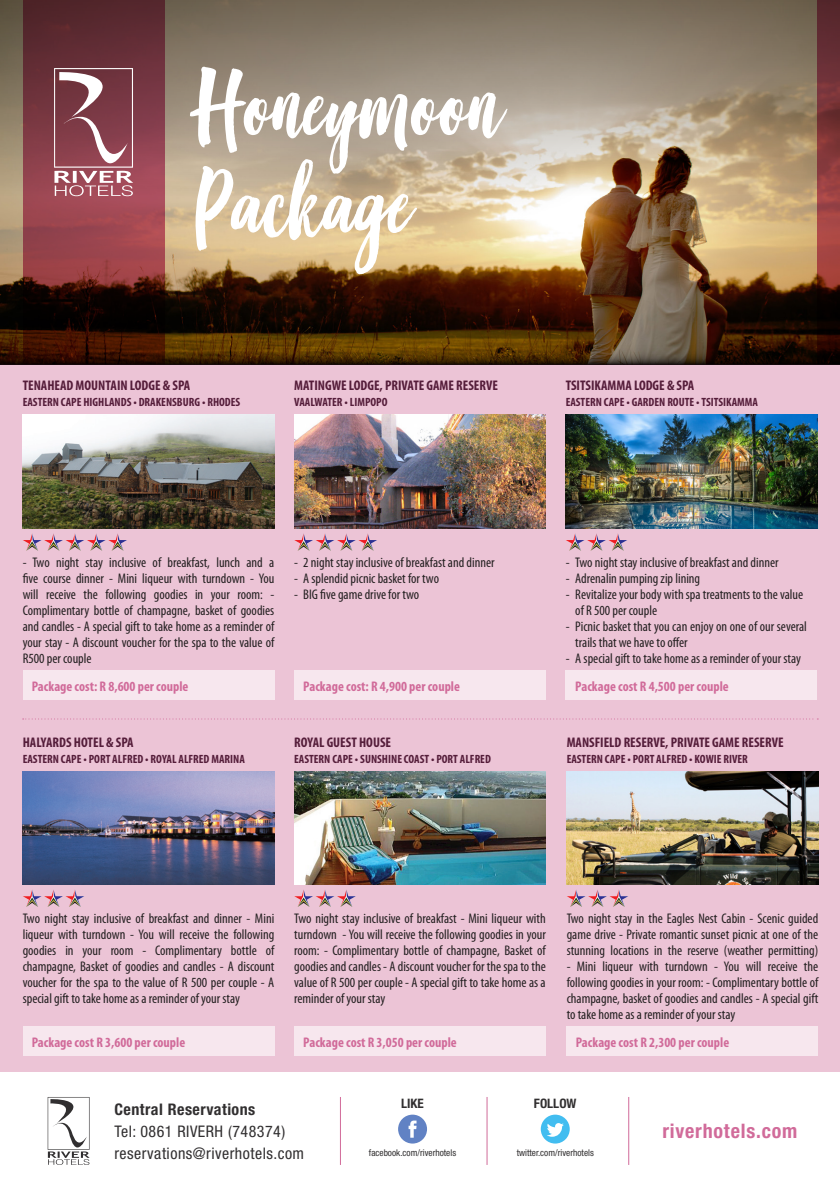
<style>
.page{position:relative;width:840px;height:1191px;background:#fff}
.page>*{position:absolute;margin:0;border:0;box-sizing:border-box;transform-origin:0 0}
.t1{font:100px "Good Vibes";color:#fff}
.t2{font:700 condensed 20px "Helvetica Neue LT Std";letter-spacing:.04em;color:#d16b9a}
.t3{font:condensed 16px "Helvetica Neue LT Std";letter-spacing:.03em;color:#312f30}
.t4{font:700 condensed 16px "Helvetica Neue LT Std";letter-spacing:.03em;color:#312f30}
.t5{font:condensed 14px/16px "Myriad Pro";color:#231f20;text-align:justify}
.t6{font:700 condensed 14px "Myriad Pro";color:#d16b9a}
.t7{font:700 condensed 14px "Myriad Pro";color:#551d3a}
.t8{font:700 condensed 13px "Helvetica Neue LT Std";color:#312f30}
.t9{font:700 condensed 12px "Myriad Pro";color:#551d3a}
.t10{font:condensed 9.4px "Helvetica Neue LT Std";color:#312f30}
</style>
<div class="page">
<img style="left:0;top:196px;width:816px;height:141px">
<svg style="left:0;top:0;width:816px;height:196px;background:#a0917d"></svg>
<svg style="left:23px;top:0;width:141px;height:337px;background:#6c2f36"></svg>
<svg style="left:816px;top:0;width:23px;height:337px;background:#733332"></svg>
<svg style="left:54px;top:68px;width:79px;height:128px"></svg>
<div style="left:0;top:364px;width:839px;height:707px;background:#ecc4d6"></div>
<svg style="left:48px;top:1097px;width:42px;height:68px"></svg>
<div style="left:398px;top:1114px;width:29px;height:29px;background:#6182c4;border-radius:50%"></div>
<svg style="left:408px;top:1120px;width:8px;height:17px"></svg>
<div style="left:540px;top:1114px;width:29px;height:29px;background:#42bdf0;border-radius:50%"></div>
<svg style="left:547px;top:1123px;width:16px;height:13px"></svg>
<hr style="left:340px;top:1097px;width:1px;height:68px;background:#d16b9a">
<hr style="left:486px;top:1097px;width:1px;height:68px;background:#d16b9a">
<hr style="left:628px;top:1097px;width:1px;height:68px;background:#d16b9a">
<svg style="left:0;top:337px;width:839px;height:27px;background:#4a2c09"></svg>
<div style="left:23px;top:670px;width:251px;height:30px;background:#f7e7ee"></div>
<div style="left:23px;top:1026px;width:251px;height:30px;background:#f7e7ee"></div>
<div style="left:294px;top:1026px;width:251px;height:30px;background:#f7e7ee"></div>
<div style="left:566px;top:1026px;width:251px;height:30px;background:#f7e7ee"></div>
<div style="left:294px;top:670px;width:251px;height:30px;background:#f7e7ee"></div>
<div style="left:565px;top:670px;width:251px;height:30px;background:#f7e7ee"></div>
<img style="left:23px;top:415px;width:251px;height:113px">
<img style="left:23px;top:771px;width:251px;height:113px">
<img style="left:294px;top:771px;width:251px;height:113px">
<img style="left:566px;top:771px;width:251px;height:113px">
<img style="left:294px;top:415px;width:251px;height:113px">
<img style="left:565px;top:415px;width:251px;height:113px">
<svg style="left:23px;top:534px;width:104px;height:17px"></svg>
<svg style="left:23px;top:890px;width:61px;height:17px"></svg>
<svg style="left:294px;top:890px;width:61px;height:17px"></svg>
<svg style="left:567px;top:890px;width:61px;height:17px"></svg>
<svg style="left:294px;top:534px;width:83px;height:17px"></svg>
<svg style="left:566px;top:534px;width:61px;height:17px"></svg>
<svg style="left:23px;top:718px;width:791px;height:1px"></svg>
<p class="t1" style="left:194px;top:59px;width:308px">Honeymoon</p>
<p class="t1" style="left:194px;top:157px;width:218px">Package</p>
<p class="t7" style="left:23px;top:377px;width:169px">TENAHEAD MOUNTAIN LODGE &amp; SPA</p>
<p class="t9" style="left:23px;top:395px;width:219px">EASTERN CAPE HIGHLANDS • DRAKENSBURG • RHODES</p>
<p class="t7" style="left:294px;top:377px;width:205px">MATINGWE LODGE, PRIVATE GAME RESERVE</p>
<p class="t9" style="left:294px;top:395px;width:95px">VAALWATER • LIMPOPO</p>
<p class="t7" style="left:565px;top:377px;width:130px">TSITSIKAMMA LODGE &amp; SPA</p>
<p class="t9" style="left:565px;top:395px;width:194px">EASTERN CAPE • GARDEN ROUTE • TSITSIKAMMA</p>
<p class="t5" style="left:23px;top:554px;width:253px">- Two night stay inclusive of breakfast, lunch and a five course dinner - Mini liqueur with turndown - You will receive the following goodies in your room: - Complimentary bottle of champagne, basket of goodies and candles - A special gift to take home as a reminder of your stay - A discount voucher for the spa to the value of R500 per couple</p>
<p class="t6" style="left:32px;top:677px;width:158px">Package cost: R 8,600 per couple</p>
<p class="t7" style="left:23px;top:733px;width:112px">HALYARDS HOTEL &amp; SPA</p>
<p class="t9" style="left:23px;top:751px;width:223px">EASTERN CAPE • PORT ALFRED • ROYAL ALFRED MARINA</p>
<p class="t5" style="left:294px;top:554px;width:202px">- 2 night stay inclusive of breakfast and dinner</p>
<p class="t5" style="left:294px;top:570px;width:146px">- A splendid picnic basket for two</p>
<p class="t5" style="left:294px;top:586px;width:127px">- BIG five game drive for two</p>
<p class="t6" style="left:303px;top:677px;width:158px">Package cost: R 4,900 per couple</p>
<p class="t7" style="left:294px;top:733px;width:98px">ROYAL GUEST HOUSE</p>
<p class="t9" style="left:294px;top:751px;width:198px">EASTERN CAPE • SUNSHINE COAST • PORT ALFRED</p>
<p class="t5" style="left:565px;top:554px;width:214px">- Two night stay inclusive of breakfast and dinner</p>
<p class="t5" style="left:565px;top:570px;width:136px">- Adrenalin pumping zip lining</p>
<p class="t5" style="left:565px;top:586px;width:239px">- Revitalize your body with spa treatments to the value</p>
<p class="t5" style="left:575px;top:602px;width:83px">of R 500 per couple</p>
<p class="t5" style="left:575px;top:618px;width:233px;text-indent:-10px">- Picnic basket that you can enjoy on one of our several trails that we have to offer</p>
<p class="t5" style="left:565px;top:650px;width:236px">- A special gift to take home as a reminder of your stay</p>
<p class="t6" style="left:575px;top:677px;width:155px">Package cost R 4,500 per couple</p>
<p class="t7" style="left:566px;top:733px;width:218px">MANSFIELD RESERVE, PRIVATE GAME RESERVE</p>
<p class="t9" style="left:566px;top:751px;width:183px">EASTERN CAPE • PORT ALFRED • KOWIE RIVER</p>
<p class="t5" style="left:23px;top:910px;width:253px">Two night stay inclusive of breakfast and dinner - Mini liqueur with turndown - You will receive the following goodies in your room - Complimentary bottle of champagne, Basket of goodies and candles - A discount voucher for the spa to the value of R 500 per couple - A special gift to take home as a reminder of your stay</p>
<p class="t6" style="left:32px;top:1033px;width:155px">Package cost R 3,600 per couple</p>
<p class="t5" style="left:294px;top:910px;width:253px">Two night stay inclusive of breakfast - Mini liqueur with turndown - You will receive the following goodies in your room: - Complimentary bottle of champagne, Basket of goodies and candles - A discount voucher for the spa to the value of R 500 per couple - A special gift to take home as a reminder of your stay</p>
<p class="t6" style="left:303px;top:1033px;width:155px">Package cost R 3,050 per couple</p>
<p class="t5" style="left:566px;top:910px;width:253px">Two night stay in the Eagles Nest Cabin - Scenic guided game drive - Private romantic sunset picnic at one of the stunning locations in the reserve (weather permitting)</p>
<p class="t5" style="left:566px;top:958px;width:253px">- Mini liqueur with turndown - You will receive the following goodies in your room: - Complimentary bottle of champagne, basket of goodies and candles - A special gift to take home as a reminder of your stay</p>
<p class="t6" style="left:575px;top:1033px;width:155px">Package cost R 2,300 per couple</p>
<p class="t4" style="left:114px;top:1099px;width:142px">Central Reservations</p>
<p class="t3" style="left:114px;top:1121px;width:172px">Tel: 0861 RIVERH (748374)</p>
<p class="t3" style="left:114px;top:1143px;width:191px">reservations@riverhotels.com</p>
<p class="t8" style="left:401px;top:1095px;width:24px">LIKE</p>
<p class="t8" style="left:533px;top:1095px;width:44px">FOLLOW</p>
<p class="t10" style="left:369px;top:1147px;width:89px">facebook.com/riverhotels</p>
<p class="t10" style="left:516px;top:1147px;width:79px">twitter.com/riverhotels</p>
<p class="t2" style="left:662px;top:1118px;width:136px">riverhotels.com</p>
</div>
